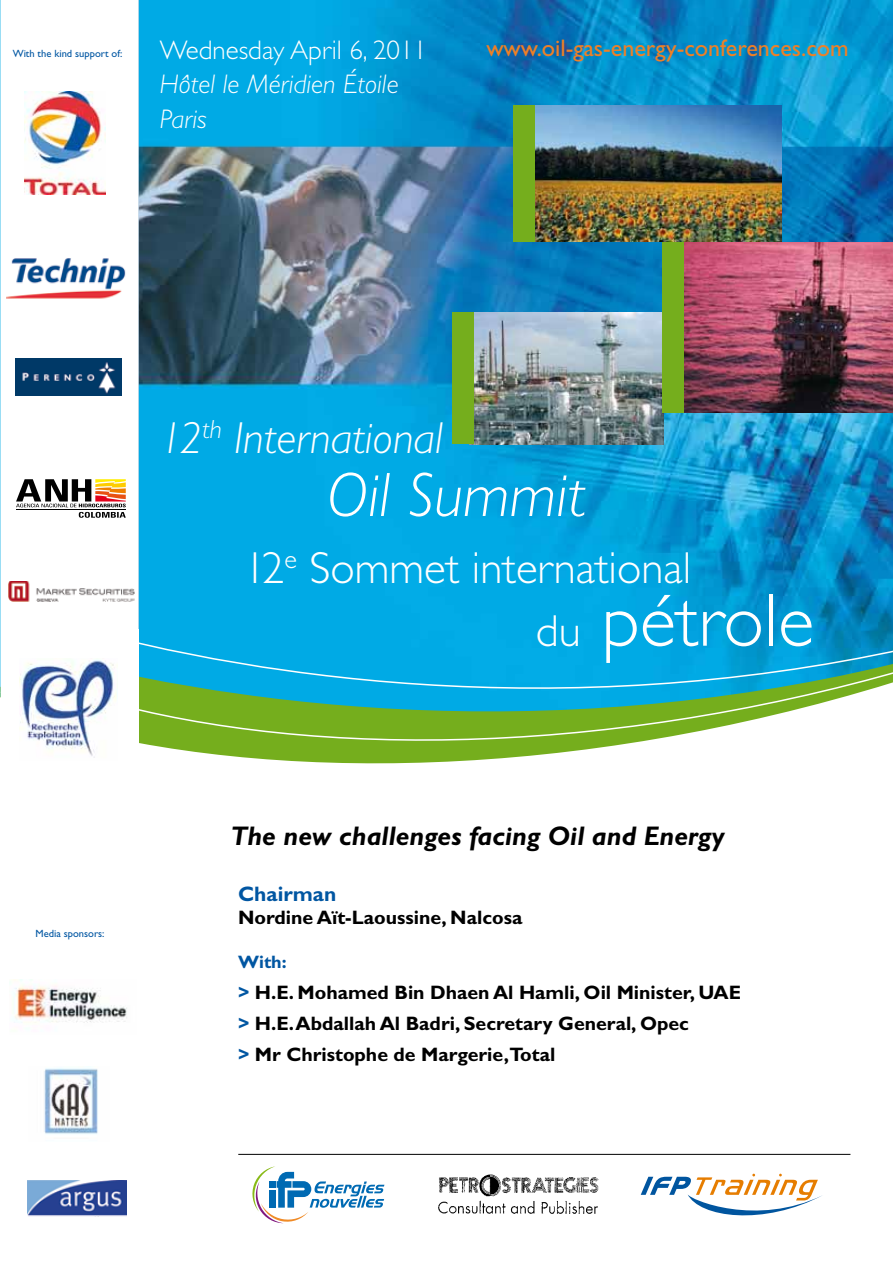
<style>
.page{position:relative;width:893px;height:1263px;background:#fff}
.page>*{position:absolute;margin:0;border:0;box-sizing:border-box;transform-origin:0 0}
.t1{font:300 75px "Gill Sans";color:#fff}
.t2{font:italic 300 63px "Gill Sans";color:#fff}
.t3{font:300 45px "Gill Sans";color:#fff}
.t4{font:italic 300 45px "Gill Sans";color:#fff}
.t5{font:italic 700 27px "Gill Sans";color:#000}
.t6{font:italic 300 27px/34.5px "Gill Sans";color:#fff}
.t7{font:300 27px "Gill Sans";color:#fff}
.t8{font:24px "Gill Sans";color:#ee8027}
.t9{font:700 21px "Gill Sans";color:#0056a2}
.t10{font:700 19.5px/31px "Gill Sans";color:#000}
.t11{font:700 18px "Gill Sans";color:#0056a2}
.t12{font:10.5px "Gill Sans";color:#0056a2}
.s1{font-size:45px}
.s2{color:#0056a2}
</style>
<div class="page">
<hr style="left:238px;top:1154px;width:612px;height:1px;background:#000">
<img style="left:139px;top:0;width:754px;height:511px">
<svg style="left:8px;top:511px;width:885px;height:253px;background:#3bb2c3"></svg>
<img style="left:16px;top:359px;width:106px;height:37px">
<img style="left:7px;top:258px;width:119px;height:41px">
<svg style="left:252px;top:1166px;width:132px;height:57px"></svg>
<img style="left:438px;top:1174px;width:161px;height:40px">
<div style="left:0;top:629px;width:139px;height:129px;background:#fff"></div>
<img style="left:535px;top:105px;width:247px;height:136px">
<div style="left:513px;top:105px;width:22px;height:136px;background:#75ae1d"></div>
<img style="left:474px;top:312px;width:189px;height:132px">
<div style="left:452px;top:312px;width:22px;height:132px;background:#75ae1d"></div>
<img style="left:682px;top:242px;width:211px;height:170px">
<div style="left:662px;top:243px;width:22px;height:170px;background:#75ae1d"></div>
<svg style="left:0;top:0;width:1px;height:698px"></svg>
<img style="left:24px;top:92px;width:82px;height:102px">
<svg style="left:641px;top:1174px;width:181px;height:42px"></svg>
<img style="left:13px;top:980px;width:114px;height:43px">
<img style="left:44px;top:1068px;width:54px;height:66px">
<img style="left:27px;top:1181px;width:100px;height:36px">
<svg style="left:16px;top:479px;width:110px;height:39px"></svg>
<img style="left:20px;top:660px;width:98px;height:101px">
<img style="left:9px;top:581px;width:125px;height:20px">
<p class="t12" style="left:13px;top:47px;width:111px">With the kind support of:</p>
<p class="t8" style="left:486px;top:34px;width:364px">www.oil-gas-energy-conferences.com</p>
<h3 class="t7" style="left:160px;top:34px;width:269px">Wednesday April 6, 2011</h3>
<h3 class="t6" style="left:160px;top:67px;width:240px">Hôtel le Méridien Étoile<br>Paris</h3>
<h3 class="t4" style="left:160px;top:413px;width:285px">12<sup>th</sup> International</h3>
<h2 class="t2" style="left:327px;top:460px;width:260px">Oil Summit</h2>
<h3 class="t3" style="left:244px;top:542px;width:449px">12<sup>e</sup> Sommet international</h3>
<h1 class="t1" style="left:536px;top:578px;width:280px"><span class="s1">du</span> pétrole</h1>
<p class="t12" style="left:36px;top:927px;width:70px">Media sponsors:</p>
<h3 class="t5" style="left:231px;top:820px;width:495px">The new challenges facing Oil and Energy</h3>
<p class="t9" style="left:238px;top:882px;width:100px">Chairman</p>
<p class="t10" style="left:238px;top:902px;width:286px">Nordine Aït-Laoussine, Nalcosa</p>
<p class="t11" style="left:238px;top:951px;width:50px">With:</p>
<p class="t10" style="left:238px;top:976px;width:505px"><span class="s2">&gt;</span> H.E. Mohamed Bin Dhaen Al Hamli, Oil Minister, UAE <span class="s2">&gt;</span> H.E. Abdallah Al Badri, Secretary General, Opec<br><span class="s2">&gt;</span> Mr Christophe de Margerie,Total</p>
</div>
